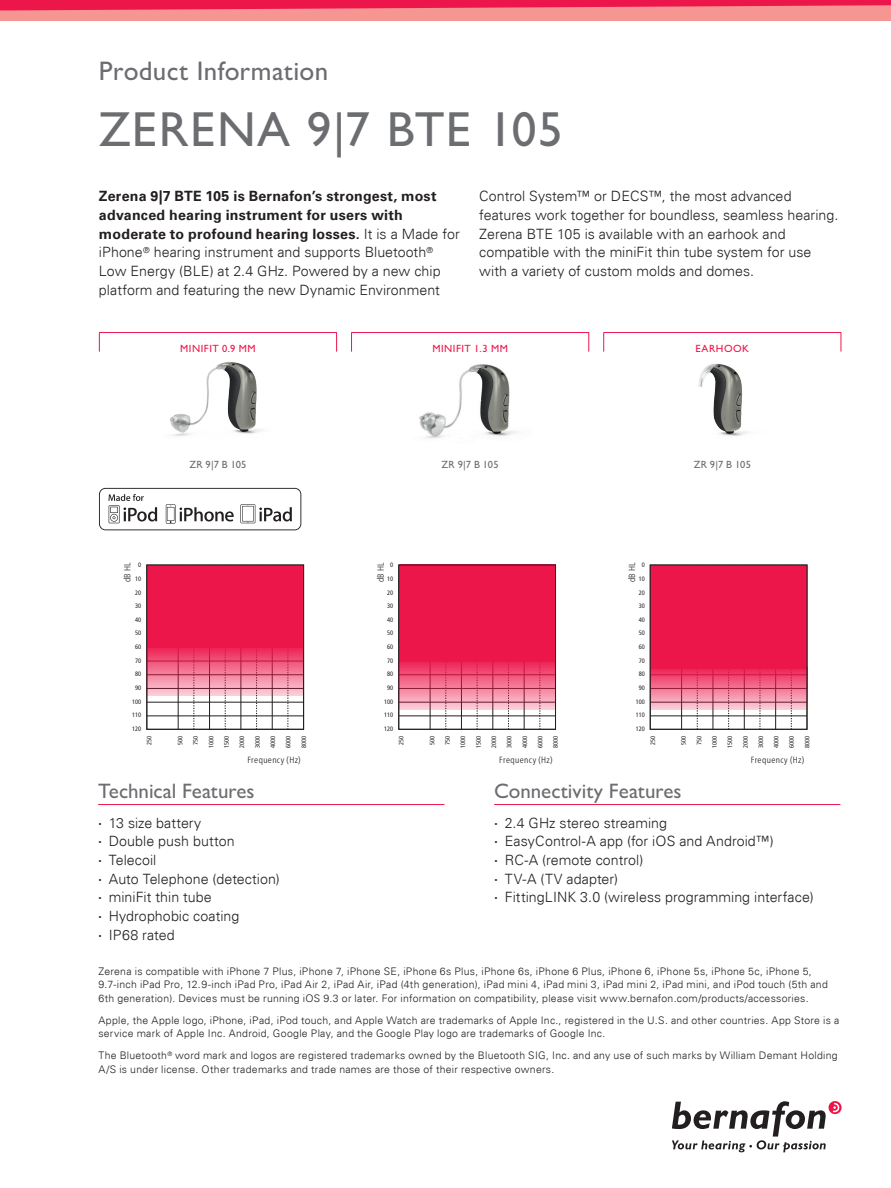
<style>
.page{position:relative;width:891px;height:1188px;background:#fff}
.page>*{position:absolute;margin:0;border:0;box-sizing:border-box;transform-origin:0 0}
.t1{font:500 49.35px "Gill Sans MT Pro";letter-spacing:.025em;color:#6c6d70}
.t2{font:500 27px "Gill Sans MT Pro";letter-spacing:.01em;color:#6c6d70}
.t3{font:500 21px "Gill Sans MT Pro";color:#6c6d70}
.t4{font:300 14.25px/18.8px "Univers Com 45";letter-spacing:.005em;color:#231f20}
.t5{font:700 14.25px/18.8px "Univers Com 65";letter-spacing:.015em;color:#231f20}
.t6{font:300 10.5px/13.5px "Univers Com 45";letter-spacing:.025em;color:#231f20}
.t7{font:500 10.5px "Gill Sans MT Pro";letter-spacing:.05em;color:#ed164b}
.t8{font:500 10.5px "Gill Sans MT Pro";letter-spacing:.02em;color:#6c6d70}
.t9{font:300 condensed 9px "Frutiger Neue LTW1 G";letter-spacing:.04em;color:#231f20}
.t10{font:condensed 6.45px/13.6px "Frutiger";color:#231f20;text-align:right}
.s1{font-family:"Univers Com 45";font-weight:300}
.s2{font-family:"Univers Com 65";font-weight:700}
</style>
<div class="page">
<hr style="left:99px;top:332px;width:238px;height:1px;background:#ed164b">
<svg style="left:99px;top:333px;width:1px;height:19px"></svg>
<svg style="left:336px;top:333px;width:1px;height:19px"></svg>
<hr style="left:351px;top:332px;width:238px;height:1px;background:#ed164b">
<svg style="left:351px;top:333px;width:1px;height:19px"></svg>
<svg style="left:588px;top:333px;width:1px;height:19px"></svg>
<hr style="left:603px;top:332px;width:238px;height:1px;background:#ed164b">
<svg style="left:603px;top:333px;width:1px;height:19px"></svg>
<svg style="left:841px;top:333px;width:1px;height:19px"></svg>
<img style="left:170px;top:362px;width:92px;height:74px">
<img style="left:419px;top:364px;width:98px;height:75px">
<img style="left:698px;top:364px;width:50px;height:72px">
<svg style="left:99px;top:488px;width:202px;height:42px"></svg>
<div style="left:0;top:0;width:891px;height:21px;background:#f59692"></div>
<hr style="left:98px;top:804px;width:346px;height:1px;background:#ed164b">
<hr style="left:494px;top:804px;width:346px;height:1px;background:#ed164b">
<svg style="left:398px;top:565px;width:158px;height:165px;background:#e7486f"></svg>
<svg style="left:650px;top:565px;width:157px;height:165px;background:#e7446c"></svg>
<svg style="left:147px;top:565px;width:157px;height:165px"></svg>
<svg style="left:672px;top:1101px;width:170px;height:51px"></svg>
<svg style="left:0;top:0;width:891px;height:11px"></svg>
<h2 class="t2" style="left:99px;top:55px;width:231px">Product Information</h2>
<h1 class="t1" style="left:99px;top:100px;width:465px">ZERENA 9|7 BTE 105</h1>
<h3 class="t5" style="left:99px;top:187px;width:362px">Zerena 9|7 BTE 105 is Bernafon’s strongest, most advanced hearing instrument for users with moderate to profound hearing losses. <span class="s1">It is a Made for</span></h3>
<h3 class="t4" style="left:99px;top:243px;width:343px">iPhone<sup>®</sup> hearing instrument and supports Bluetooth<sup>®<br></sup>Low Energy (BLE) at 2.4 GHz. Powered by a new chip platform and featuring the new Dynamic Environment</h3>
<p class="t4" style="left:479px;top:187px;width:361px">Control System™ or DECS™, the most advanced features work together for boundless, seamless hearing.<br>Zerena BTE 105 is available with an earhook and compatible with the miniFit thin tube system for use with a variety of custom molds and domes.</p>
<p class="t7" style="left:180px;top:342px;width:77px">MINIFIT 0.9 MM</p>
<p class="t7" style="left:432px;top:342px;width:77px">MINIFIT 1.3 MM</p>
<p class="t7" style="left:696px;top:342px;width:55px">EARHOOK</p>
<p class="t9" style="left:121px;top:582px;width:22px;rotate:-90deg">dB HL</p>
<p class="t10" style="left:132px;top:558px;width:11px">0<br>10<br>20<br>30<br>40<br>50<br>60<br>70<br>80<br>90<br>100<br>110<br>120</p>
<p class="t8" style="left:189px;top:458px;width:59px">ZR 9|7 B 105</p>
<p class="t8" style="left:442px;top:458px;width:59px">ZR 9|7 B 105</p>
<p class="t8" style="left:694px;top:458px;width:59px">ZR 9|7 B 105</p>
<p class="t9" style="left:374px;top:582px;width:22px;rotate:-90deg">dB HL</p>
<p class="t10" style="left:384px;top:558px;width:11px">0<br>10<br>20<br>30<br>40<br>50<br>60<br>70<br>80<br>90<br>100<br>110<br>120</p>
<p class="t9" style="left:626px;top:582px;width:22px;rotate:-90deg">dB HL</p>
<p class="t10" style="left:636px;top:558px;width:11px">0<br>10<br>20<br>30<br>40<br>50<br>60<br>70<br>80<br>90<br>100<br>110<br>120</p>
<p class="t10" style="left:143px;top:745px;width:11px;rotate:-90deg">250</p>
<p class="t10" style="left:173px;top:745px;width:11px;rotate:-90deg">500</p>
<p class="t10" style="left:189px;top:745px;width:11px;rotate:-90deg">750</p>
<p class="t10" style="left:204px;top:748px;width:14px;rotate:-90deg">1000</p>
<p class="t10" style="left:220px;top:748px;width:14px;rotate:-90deg">1500</p>
<p class="t10" style="left:235px;top:748px;width:14px;rotate:-90deg">2000</p>
<p class="t10" style="left:251px;top:748px;width:14px;rotate:-90deg">3000</p>
<p class="t10" style="left:266px;top:748px;width:14px;rotate:-90deg">4000</p>
<p class="t10" style="left:282px;top:748px;width:14px;rotate:-90deg">6000</p>
<p class="t10" style="left:297px;top:748px;width:14px;rotate:-90deg">8000</p>
<p class="t10" style="left:395px;top:745px;width:11px;rotate:-90deg">250</p>
<p class="t10" style="left:425px;top:745px;width:11px;rotate:-90deg">500</p>
<p class="t10" style="left:441px;top:745px;width:11px;rotate:-90deg">750</p>
<p class="t10" style="left:456px;top:748px;width:14px;rotate:-90deg">1000</p>
<p class="t10" style="left:472px;top:748px;width:14px;rotate:-90deg">1500</p>
<p class="t10" style="left:487px;top:748px;width:14px;rotate:-90deg">2000</p>
<p class="t10" style="left:503px;top:748px;width:14px;rotate:-90deg">3000</p>
<p class="t10" style="left:518px;top:748px;width:14px;rotate:-90deg">4000</p>
<p class="t10" style="left:533px;top:748px;width:14px;rotate:-90deg">6000</p>
<p class="t10" style="left:549px;top:748px;width:14px;rotate:-90deg">8000</p>
<p class="t10" style="left:646px;top:745px;width:11px;rotate:-90deg">250</p>
<p class="t10" style="left:677px;top:745px;width:11px;rotate:-90deg">500</p>
<p class="t10" style="left:692px;top:745px;width:11px;rotate:-90deg">750</p>
<p class="t10" style="left:708px;top:748px;width:14px;rotate:-90deg">1000</p>
<p class="t10" style="left:723px;top:748px;width:14px;rotate:-90deg">1500</p>
<p class="t10" style="left:739px;top:748px;width:14px;rotate:-90deg">2000</p>
<p class="t10" style="left:754px;top:748px;width:14px;rotate:-90deg">3000</p>
<p class="t10" style="left:769px;top:748px;width:14px;rotate:-90deg">4000</p>
<p class="t10" style="left:785px;top:748px;width:14px;rotate:-90deg">6000</p>
<p class="t10" style="left:800px;top:748px;width:14px;rotate:-90deg">8000</p>
<p class="t9" style="left:247px;top:753px;width:55px">Frequency (Hz)</p>
<p class="t9" style="left:499px;top:753px;width:55px">Frequency (Hz)</p>
<p class="t9" style="left:751px;top:753px;width:55px">Frequency (Hz)</p>
<h3 class="t3" style="left:98px;top:779px;width:158px">Technical Features</h3>
<h3 class="t4" style="left:98px;top:813px;width:183px"><span class="s2">·</span> 13 size battery<br><span class="s2">·</span> Double push button<br><span class="s2">·</span> Telecoil<br><span class="s2">·</span> Auto Telephone (detection) <span class="s2">·</span> miniFit thin tube<br><span class="s2">·</span> Hydrophobic coating<br><span class="s2">·</span> IP68 rated</h3>
<h3 class="t3" style="left:494px;top:779px;width:189px">Connectivity Features</h3>
<h3 class="t4" style="left:494px;top:813px;width:321px"><span class="s2">·</span> 2.4 GHz stereo streaming<br><span class="s2">·</span> EasyControl-A app (for iOS and Android™)<br><span class="s2">·</span> RC-A (remote control)<br><span class="s2">·</span> TV-A (TV adapter)<br><span class="s2">·</span> FittingLINK 3.0 (wireless programming interface)</h3>
<p class="t6" style="left:98px;top:964px;width:731px">Zerena is compatible with iPhone 7 Plus, iPhone 7, iPhone SE, iPhone 6s Plus, iPhone 6s, iPhone 6 Plus, iPhone 6, iPhone 5s, iPhone 5c, iPhone 5,<br>9.7-inch iPad Pro, 12.9-inch iPad Pro, iPad Air 2, iPad Air, iPad (4th generation), iPad mini 4, iPad mini 3, iPad mini 2, iPad mini, and iPod touch (5th and<br>6th generation). Devices must be running iOS 9.3 or later. For information on compatibility, please visit www.bernafon.com/products/accessories.</p>
<p class="t6" style="left:98px;top:1013px;width:742px">Apple, the Apple logo, iPhone, iPad, iPod touch, and Apple Watch are trademarks of Apple Inc., registered in the U.S. and other countries. App Store is a service mark of Apple Inc. Android, Google Play, and the Google Play logo are trademarks of Google Inc.</p>
<p class="t6" style="left:98px;top:1049px;width:741px">The Bluetooth<sup>®</sup> word mark and logos are registered trademarks owned by the Bluetooth SIG, Inc. and any use of such marks by William Demant Holding<br>A/S is under license. Other trademarks and trade names are those of their respective owners.</p>
</div>
